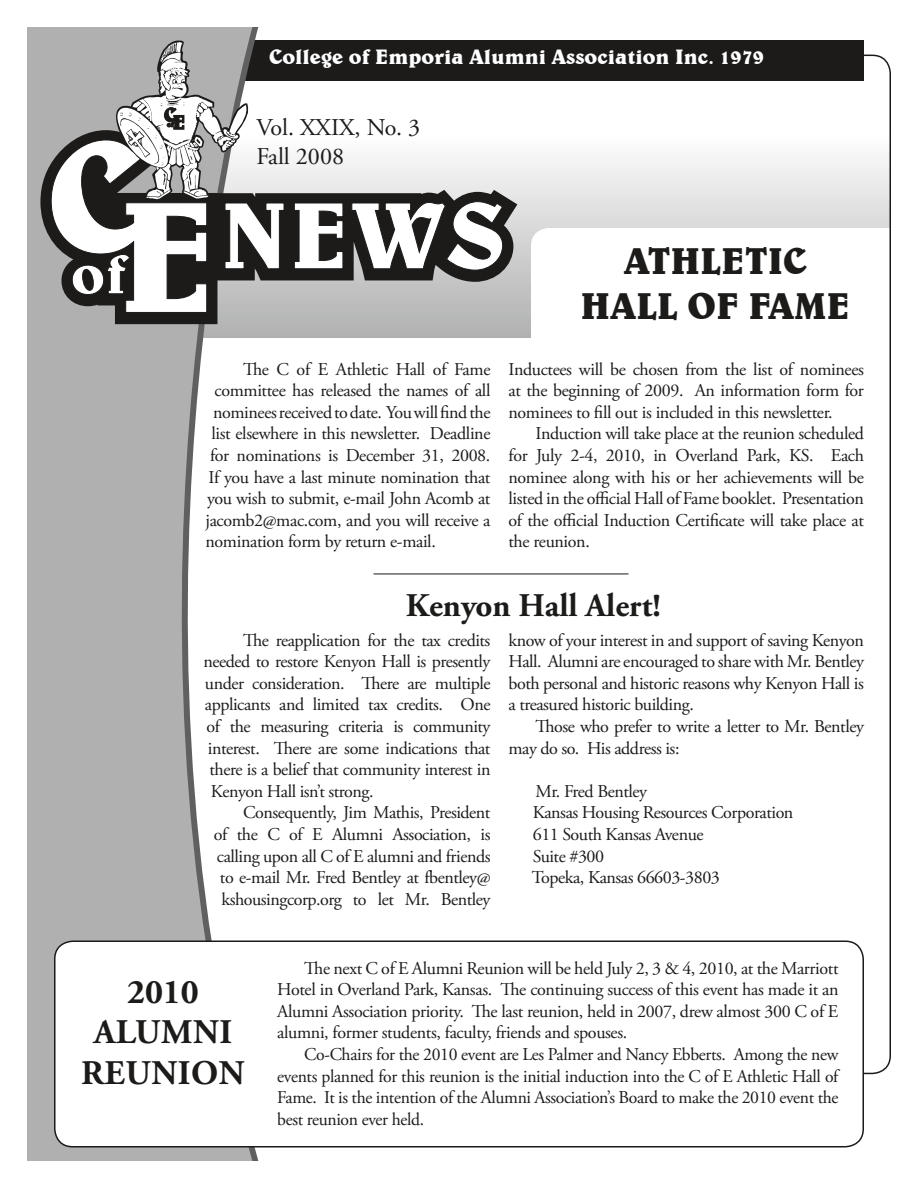
<style>
.page{position:relative;width:918px;height:1188px;background:#fff}
.page>*{position:absolute;margin:0;border:0;box-sizing:border-box;transform-origin:0 0}
.t1{font:700 37.5px/45px "Belwe BT";color:#1c1b1a;text-align:center}
.t2{font:700 34.5px/40.5px "Adobe Garamond Pro";letter-spacing:.015em;color:#1c1b1a;text-align:center}
.t3{font:700 33px "Adobe Garamond Pro";letter-spacing:-.005em;color:#1c1b1a}
.t4{font:24.15px "Adobe Garamond Pro";color:#1c1b1a}
.t5{font:700 21px "Belwe BT";color:#fff}
.t6{font:18px/21.6px "Adobe Garamond Pro";letter-spacing:-.025em;color:#1c1b1a;text-align:justify}
</style>
<div class="page">
<div style="left:181px;top:132px;width:710px;height:206px;background:linear-gradient(to bottom,#fefefe,#b0b0b1)"></div>
<div style="left:531px;top:228px;width:387px;height:182px;background:#fff;border-radius:18px"></div>
<div style="left:218px;top:40px;width:646px;height:41px;background:#1c1b1a"></div>
<svg style="left:27px;top:27px;width:225px;height:1134px;fill:#b0b0b1"></svg>
<svg style="left:40px;top:130px;width:477px;height:194px"></svg>
<svg style="left:294px;top:202px;width:50px;height:68px"></svg>
<svg style="left:351px;top:201px;width:153px;height:70px"></svg>
<svg style="left:50px;top:41px;width:235px;height:272px"></svg>
<hr style="left:374px;top:574px;width:254px;height:1px;background:#1c1b1a">
<div style="left:55px;top:941px;width:808px;height:206px;background:#fff;border-radius:18px"></div>
<div style="left:54px;top:940px;width:810px;height:208px;border:2px solid #1c1b1a;border-radius:18px"></div>
<p class="t5" style="left:269px;top:43px;width:496px">College of Emporia Alumni Association Inc. 1979</p>
<p class="t4" style="left:256px;top:113px;width:165px">Vol. XXIX, No. 3</p>
<p class="t4" style="left:256px;top:142px;width:89px">Fall 2008</p>
<p class="t6" style="left:243px;top:359px;width:249px">The C of E Athletic Hall of Fame</p>
<p class="t6" style="left:214px;top:380px;width:277px">committee has released the names of all</p>
<p class="t6" style="left:213px;top:402px;width:279px">nominees received to date. You will find the</p>
<p class="t6" style="left:212px;top:423px;width:281px">list elsewhere in this newsletter. Deadline</p>
<p class="t6" style="left:210px;top:445px;width:282px">for nominations is December 31, 2008.</p>
<p class="t6" style="left:208px;top:467px;width:284px">If you have a last minute nomination that</p>
<p class="t6" style="left:207px;top:488px;width:285px">you wish to submit, e-mail John Acomb at</p>
<p class="t6" style="left:206px;top:510px;width:287px">jacomb2@mac.com, and you will receive a</p>
<p class="t6" style="left:206px;top:531px;width:232px">nomination form by return e-mail.</p>
<p class="t1" style="left:581px;top:238px;width:266px">Athletic<br>Hall of Fame</p>
<p class="t6" style="left:508px;top:359px;width:357px">Inductees will be chosen from the list of nominees at the beginning of 2009. An information form for nominees to fill out is included in this newsletter.</p>
<p class="t6" style="left:508px;top:423px;width:357px;text-indent:27px">Induction will take place at the reunion scheduled for July 2-4, 2010, in Overland Park, KS. Each nominee along with his or her achievements will be listed in the official Hall of Fame booklet. Presentation of the official Induction Certificate will take place at the reunion.</p>
<p class="t3" style="left:406px;top:586px;width:257px">KENYON HALL ALERT!</p>
<p class="t6" style="left:243px;top:630px;width:249px">The reapplication for the tax credits</p>
<p class="t6" style="left:203px;top:651px;width:289px">needed to restore Kenyon Hall is presently</p>
<p class="t6" style="left:205px;top:673px;width:287px">under consideration. There are multiple</p>
<p class="t6" style="left:205px;top:695px;width:287px">applicants and limited tax credits. One</p>
<p class="t6" style="left:206px;top:716px;width:286px">of the measuring criteria is community</p>
<p class="t6" style="left:208px;top:738px;width:284px">interest. There are some indications that</p>
<p class="t6" style="left:209px;top:759px;width:283px">there is a belief that community interest in</p>
<p class="t6" style="left:211px;top:781px;width:164px">Kenyon Hall isn’t strong.</p>
<p class="t6" style="left:214px;top:803px;width:278px;text-align:right">Consequently, Jim Mathis, President<br>of the C of E Alumni Association, is calling upon all C of E alumni and friends to e-mail Mr. Fred Bentley at fbentley@ kshousingcorp.org to let Mr. Bentley</p>
<p class="t6" style="left:508px;top:630px;width:357px">know of your interest in and support of saving Kenyon Hall. Alumni are encouraged to share with Mr. Bentley both personal and historic reasons why Kenyon Hall is a treasured historic building.</p>
<p class="t6" style="left:508px;top:716px;width:357px;text-indent:27px">Those who prefer to write a letter to Mr. Bentley may do so. His address is:</p>
<p class="t6" style="left:536px;top:781px;width:113px">Mr. Fred Bentley</p>
<p class="t6" style="left:533px;top:803px;width:262px">Kansas Housing Resources Corporation</p>
<p class="t6" style="left:533px;top:824px;width:172px">611 South Kansas Avenue</p>
<p class="t6" style="left:533px;top:846px;width:73px">Suite #300</p>
<p class="t6" style="left:532px;top:867px;width:189px">Topeka, Kansas 66603-3803</p>
<p class="t2" style="left:127px;top:972px;width:73px">2010</p>
<p class="t2" style="left:81px;top:1013px;width:165px">ALUMNI<br>REUNION</p>
<p class="t6" style="left:277px;top:958px;width:563px;text-indent:27px">The next C of E Alumni Reunion will be held July 2, 3 &amp; 4, 2010, at the Marriott Hotel in Overland Park, Kansas. The continuing success of this event has made it an Alumni Association priority. The last reunion, held in 2007, drew almost 300 C of E alumni, former students, faculty, friends and spouses.</p>
<p class="t6" style="left:277px;top:1044px;width:563px;text-indent:27px">Co-Chairs for the 2010 event are Les Palmer and Nancy Ebberts. Among the new events planned for this reunion is the initial induction into the C of E Athletic Hall of Fame. It is the intention of the Alumni Association’s Board to make the 2010 event the best reunion ever held.</p>
</div>
